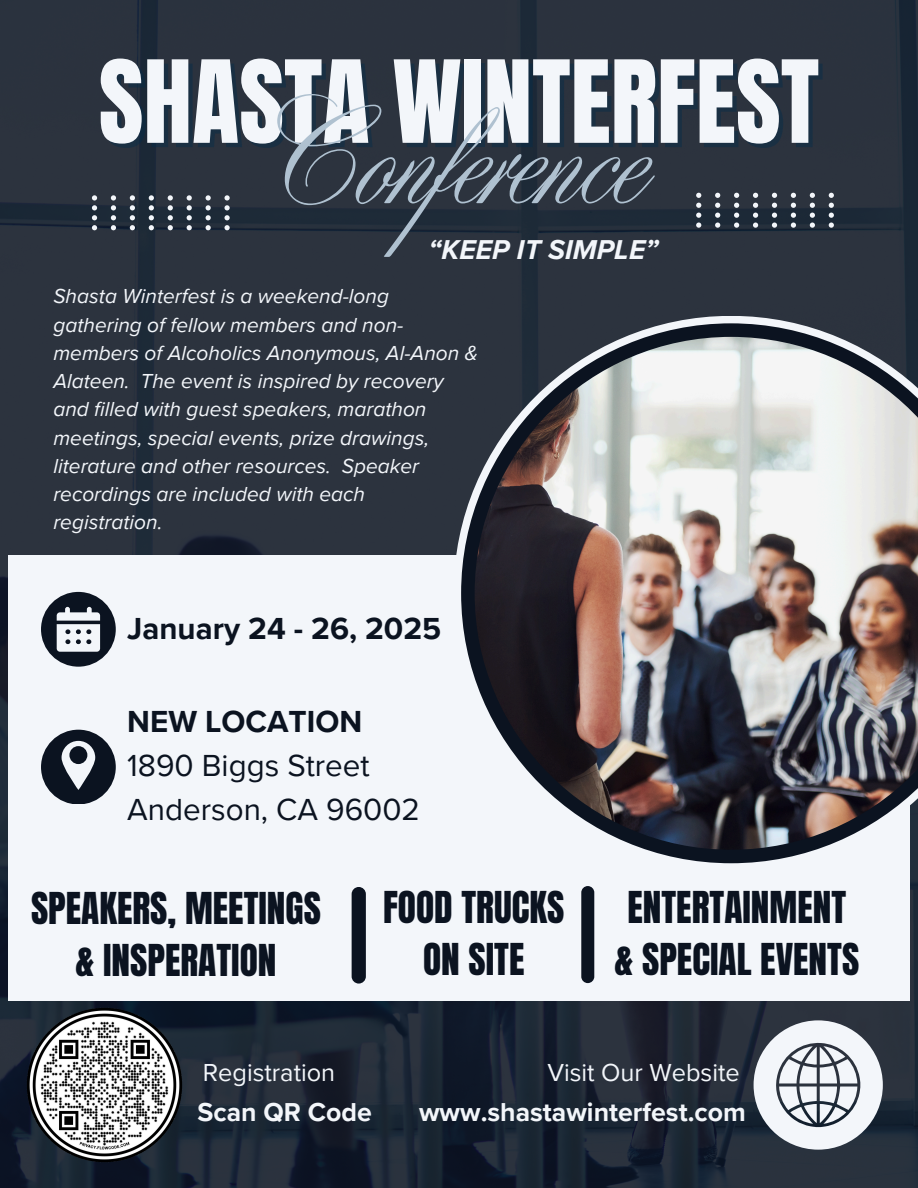
<style>
.page{position:relative;width:918px;height:1188px;background:#fff}
.page>*{position:absolute;margin:0;border:0;box-sizing:border-box;transform-origin:0 0}
.t1{font:147.9px "Symphony Pro";color:#afc1d0}
.t2{font:97.2px "Anton";color:#f3f6fa}
.t3{font:37.35px/52.1px "Anton";color:#0b1320;text-align:center}
.t4{font:31.35px/43.8px "Proxima Nova";color:#0b1320}
.t5{font:700 31.35px "Proxima Nova";color:#0b1320}
.t6{font:italic 700 28.05px "Proxima Nova";color:#f3f6fa}
.t7{font:700 26.7px "Proxima Nova";color:#f3f6fa}
.t8{font:25.35px "Proxima Nova";color:#f3f6fa}
.t9{font:italic 20.85px/28.2px "Proxima Nova";color:#f3f6fa}
.s1{font-weight:700}
</style>
<div class="page">
<img style="left:0;top:0;width:918px;height:1188px">
<div style="left:8px;top:555px;width:902px;height:446px;background:#f3f6fa"></div>
<svg style="left:454px;top:316px;width:464px;height:555px"></svg>
<svg style="left:461px;top:323px;width:457px;height:540px"></svg>
<img style="left:475px;top:337px;width:443px;height:513px">
<svg style="left:754px;top:1020px;width:129px;height:130px"></svg>
<div style="left:352px;top:887px;width:14px;height:97px;background:#0b1320;border-radius:7px"></div>
<div style="left:581px;top:886px;width:13px;height:97px;background:#0b1320;border-radius:7px"></div>
<svg style="left:41px;top:592px;width:74px;height:74px"></svg>
<svg style="left:41px;top:730px;width:74px;height:74px"></svg>
<svg style="left:92px;top:195px;width:138px;height:35px;background:#3e4854"></svg>
<svg style="left:696px;top:193px;width:138px;height:35px;background:#404955"></svg>
<img style="left:24px;top:1005px;width:160px;height:160px">
<p class="t2" style="left:99px;top:32px;width:722px">SHASTA WINTERFEST</p>
<p class="t1" style="left:285px;top:108px;width:366px">Conference</p>
<h6 class="t9" style="left:53px;top:283px;width:426px">Shasta Winterfest is a weekend-long gathering of fellow members and non&shy;members of Alcoholics Anonymous, Al-Anon &amp; Alateen. The event is inspired by recovery and filled with guest speakers, marathon meetings, special events, prize drawings, literature and other resources. Speaker recordings are included with each registration.</h6>
<p class="t6" style="left:429px;top:233px;width:231px">“KEEP IT SIMPLE”</p>
<h3 class="t5" style="left:127px;top:610px;width:316px">January 24 - 26, 2025</h3>
<h3 class="t4" style="left:127px;top:701px;width:294px"><span class="s1">NEW LOCATION<br></span>1890 Biggs Street<br>Anderson, CA 96002</h3>
<p class="t3" style="left:383px;top:882px;width:183px">FOOD TRUCKS<br>ON SITE</p>
<h5 class="t3" style="left:31px;top:882px;width:291px">SPEAKERS, MEETINGS &amp; INSPERATION</h5>
<h3 class="t3" style="left:615px;top:882px;width:246px">ENTERTAINMENT &amp; SPECIAL EVENTS</h3>
<h4 class="t8" style="left:203px;top:1058px;width:134px">Registration</h4>
<p class="t8" style="left:547px;top:1058px;width:194px">Visit Our Website</p>
<p class="t7" style="left:197px;top:1097px;width:176px">Scan QR Code</p>
<p class="t7" style="left:419px;top:1097px;width:328px">www.shastawinterfest.com</p>
</div>
